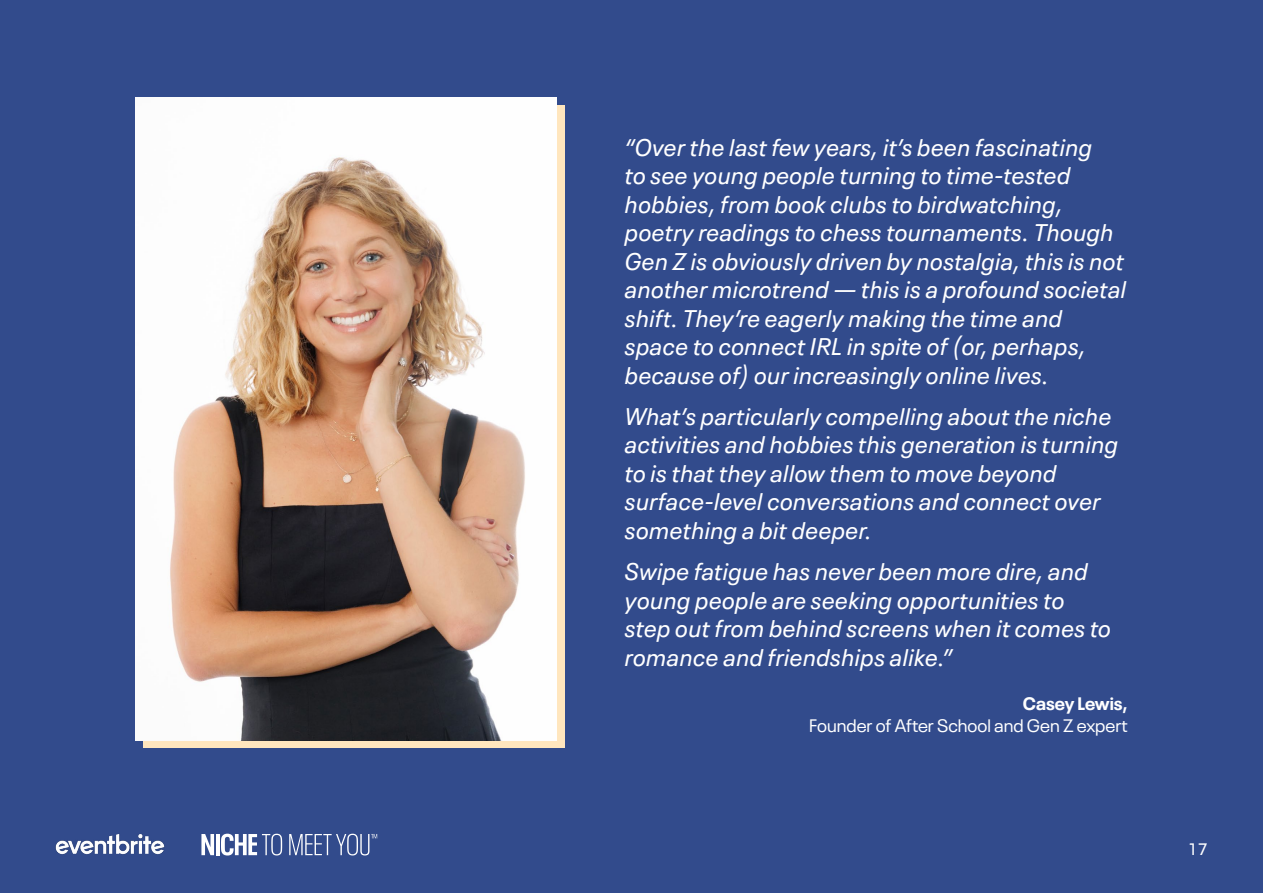
<style>
.page{position:relative;width:1263px;height:893px;background:#324b8c}
.page>*{position:absolute;margin:0;border:0;box-sizing:border-box;transform-origin:0 0}
.t1{font:italic 24px/28.5px "Neue Plak Text";color:#fff}
.t2{font:18px "Neue Plak";color:#fff}
.t3{font:700 18px "Neue Plak";color:#fff}
.t4{font:16.5px "Neue Plak Text";color:#fff}
</style>
<div class="page">
<svg style="left:201px;top:834px;width:13px;height:21px"></svg>
<hr style="left:216px;top:834px;width:3px;height:21px;background:#fff">
<svg style="left:221px;top:834px;width:61px;height:21px"></svg>
<svg style="left:289px;top:834px;width:88px;height:21px"></svg>
<img style="left:55px;top:834px;width:110px;height:21px">
<div style="left:143px;top:105px;width:421px;height:642px;background:#ffe6be"></div>
<img style="left:135px;top:97px;width:422px;height:643px">
<p class="t1" style="left:625px;top:132px;width:503px">“Over the last few years, it’s been fascinating<br>to see young people turning to time-tested hobbies, from book clubs to birdwatching, poetry readings to chess tournaments. Though Gen Z is obviously driven by nostalgia, this is not another microtrend — this is a profound societal shift. They’re eagerly making the time and space to connect IRL in spite of (or, perhaps, because of) our increasingly online lives.</p>
<p class="t1" style="left:625px;top:401px;width:495px">What’s particularly compelling about the niche activities and hobbies this generation is turning to is that they allow them to move beyond surface-level conversations and connect over something a bit deeper.</p>
<p class="t1" style="left:625px;top:556px;width:488px">Swipe fatigue has never been more dire, and young people are seeking opportunities to step out from behind screens when it comes to romance and friendships alike.”</p>
<p class="t3" style="left:1023px;top:691px;width:106px">Casey Lewis,</p>
<p class="t2" style="left:809px;top:713px;width:320px">Founder of After School and Gen Z expert</p>
<p class="t4" style="left:1188px;top:837px;width:21px">17</p>
</div>
